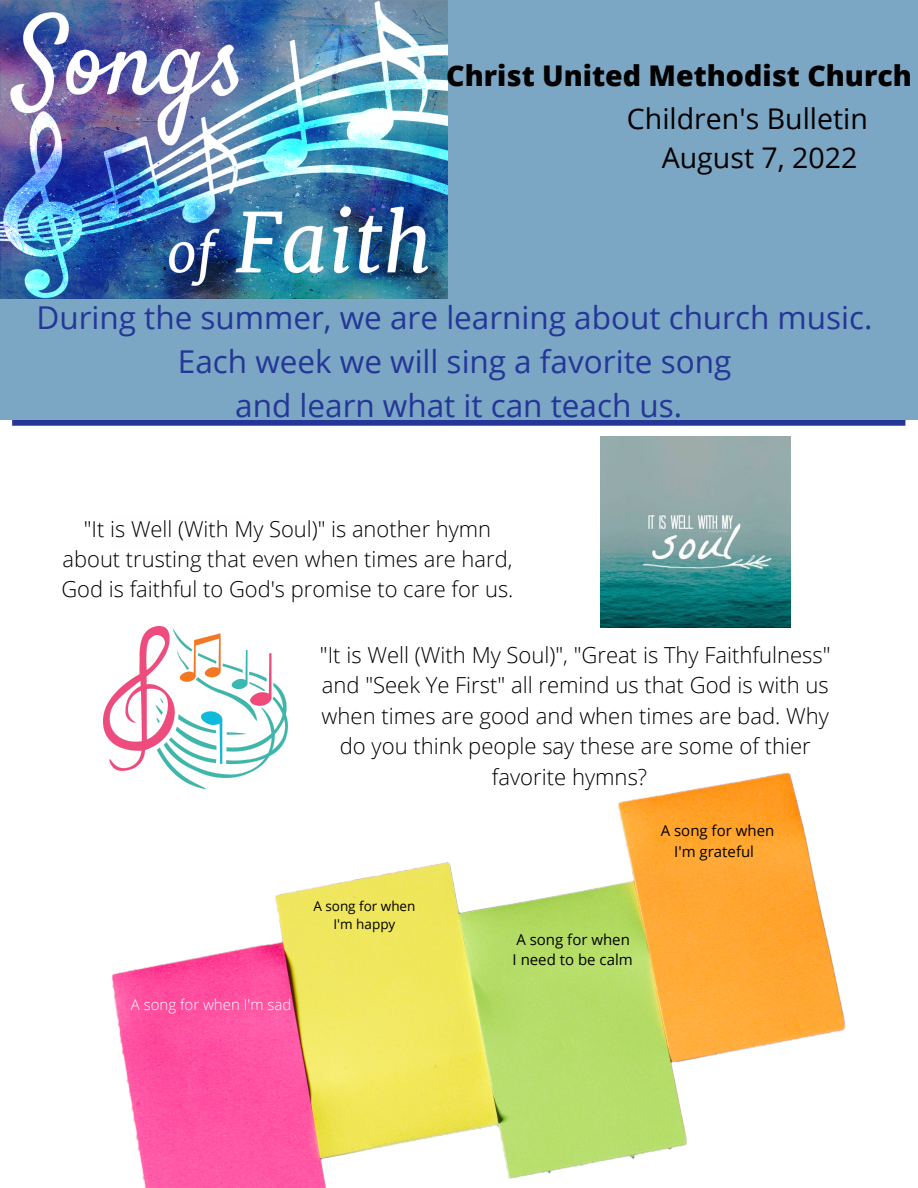
<style>
.page{position:relative;width:918px;height:1188px;background:#fff}
.page>*{position:absolute;margin:0;border:0;box-sizing:border-box;transform-origin:0 0}
.t1{font:31.5px/43.8px "Open Sans";color:#243698;text-align:center}
.t2{font:28.5px/39.3px "Open Sans";color:#000}
.t3{font:800 28.5px "Open Sans";color:#000}
.t4{font:300 22.05px/30.3px "Open Sans";color:#000;text-align:center}
.t5{font:300 21.9px/30.3px "Open Sans";color:#000;text-align:center}
.t6{font:15px/20.2px "Open Sans";color:#000}
.t7{font:300 15px "Open Sans";color:#fff}
.t8{font:13.5px/18px "Open Sans";color:#000;text-align:center}
</style>
<div class="page">
<div style="left:12px;top:420px;width:893px;height:6px;background:#243698"></div>
<div style="left:0;top:0;width:918px;height:420px;background:#7ba6c4"></div>
<img style="left:0;top:0;width:448px;height:298px">
<img style="left:104px;top:627px;width:183px;height:145px">
<img style="left:112px;top:772px;width:734px;height:416px">
<img style="left:601px;top:436px;width:190px;height:191px">
<p class="t3" style="left:446px;top:55px;width:467px">Christ United Methodist Church</p>
<p class="t2" style="left:662px;top:98px;width:208px;text-indent:-35px">Children's Bulletin<br>August 7, 2022</p>
<h1 class="t1" style="left:37px;top:295px;width:838px">During the summer, we are learning about church music.<br>Each week we will sing a favorite song<br>and learn what it can teach us.</h1>
<p class="t5" style="left:61px;top:513px;width:454px">"It is Well (With My Soul)" is another hymn about trusting that even when times are hard,<br>God is faithful to God's promise to care for us.</p>
<p class="t4" style="left:320px;top:639px;width:512px">"It is Well (With My Soul)", "Great is Thy Faithfulness" and "Seek Ye First" all remind us that God is with us when times are good and when times are bad. Why do you think people say these are some of thier favorite hymns?</p>
<p class="t8" style="left:313px;top:896px;width:104px">A song for when<br>I'm happy</p>
<p class="t7" style="left:131px;top:994px;width:162px">A song for when I'm sad</p>
<p class="t6" style="left:661px;top:821px;width:115px;text-align:center">A song for when<br>I'm grateful</p>
<p class="t6" style="left:513px;top:929px;width:122px">A song for when<br>I need to be calm</p>
</div>
